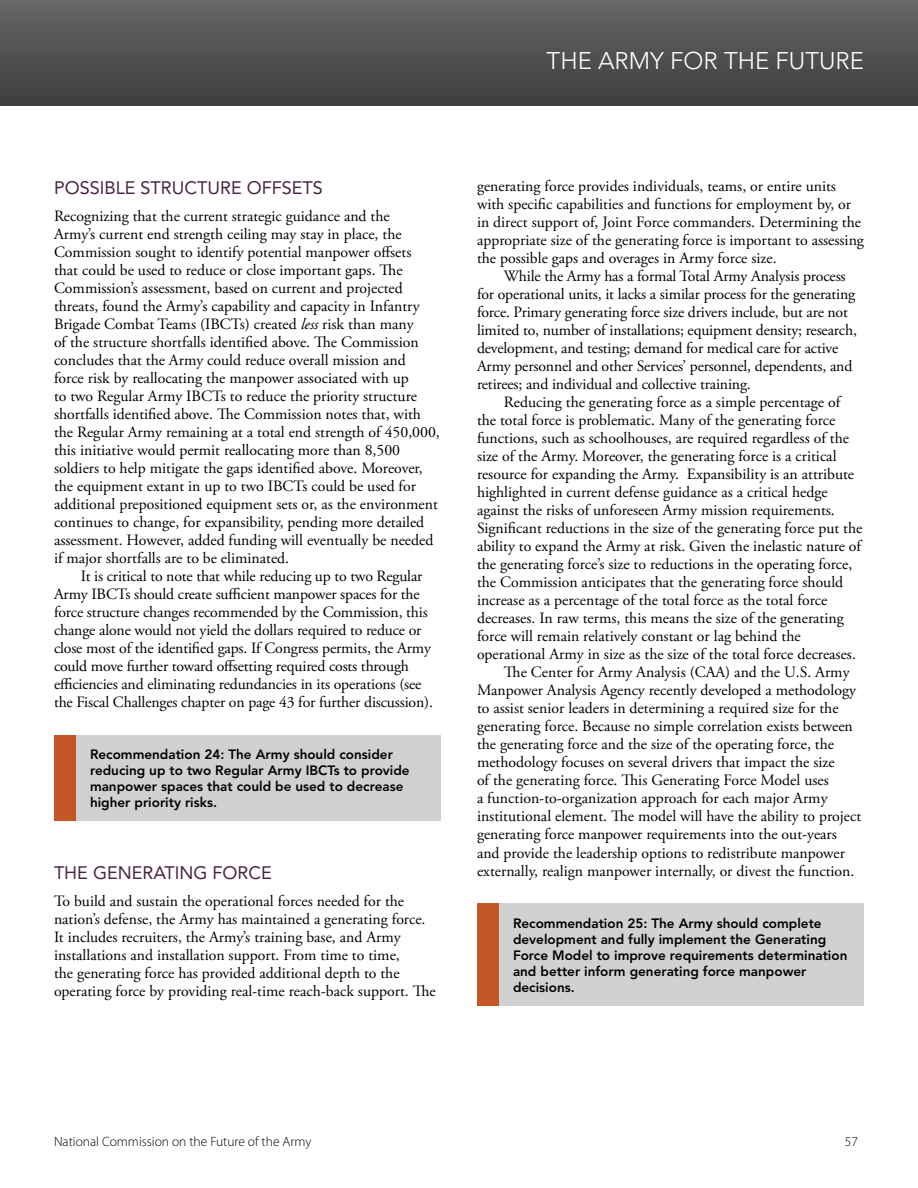
<style>
.page{position:relative;width:918px;height:1188px;background:#fff}
.page>*{position:absolute;margin:0;border:0;box-sizing:border-box;transform-origin:0 0}
.t1{font:300 24px "Avenir";color:#fff}
.t2{font:18px "Avenir";color:#4a2245}
.t3{font:15.75px/18px "Adobe Garamond Pro";color:#000}
.t4{font:800 13.5px/16.2px "Avenir";color:#000}
.t5{font:300 13.5px "Myriad Pro";color:#000}
.s1{font-style:italic}
</style>
<div class="page">
<div style="left:0;top:0;width:918px;height:105px;background:linear-gradient(to bottom,#686667,#3e3e3e)"></div>
<div style="left:54px;top:735px;width:387px;height:86px;background:#d2d1d1"></div>
<div style="left:477px;top:904px;width:387px;height:102px;background:#d2d1d1"></div>
<div style="left:54px;top:735px;width:22px;height:86px;background:#c45628"></div>
<div style="left:477px;top:904px;width:22px;height:102px;background:#c45628"></div>
<h1 class="t1" style="left:547px;top:46px;width:319px">THE ARMY FOR THE FUTURE</h1>
<p class="t2" style="left:54px;top:177px;width:270px">POSSIBLE STRUCTURE OFFSETS</p>
<p class="t3" style="left:54px;top:207px;width:337px">Recognizing that the current strategic guidance and the</p>
<p class="t3" style="left:54px;top:225px;width:349px">Army’s current end strength ceiling may stay in place, the</p>
<p class="t3" style="left:54px;top:243px;width:359px">Commission sought to identify potential manpower offsets</p>
<p class="t3" style="left:54px;top:261px;width:350px">that could be used to reduce or close important gaps. The</p>
<p class="t3" style="left:54px;top:279px;width:350px">Commission’s assessment, based on current and projected</p>
<p class="t3" style="left:54px;top:297px;width:367px">threats, found the Army’s capability and capacity in Infantry</p>
<p class="t3" style="left:54px;top:315px;width:361px">Brigade Combat Teams (IBCTs) created <span class="s1">less</span> risk than many</p>
<p class="t3" style="left:54px;top:333px;width:366px">of the structure shortfalls identified above. The Commission</p>
<p class="t3" style="left:54px;top:351px;width:353px">concludes that the Army could reduce overall mission and</p>
<p class="t3" style="left:54px;top:369px;width:356px">force risk by reallocating the manpower associated with up</p>
<p class="t3" style="left:54px;top:387px;width:365px">to two Regular Army IBCTs to reduce the priority structure</p>
<p class="t3" style="left:54px;top:405px;width:369px">shortfalls identified above. The Commission notes that, with</p>
<p class="t3" style="left:54px;top:423px;width:387px">the Regular Army remaining at a total end strength of 450,000,</p>
<p class="t3" style="left:54px;top:441px;width:348px">this initiative would permit reallocating more than 8,500</p>
<p class="t3" style="left:54px;top:459px;width:370px">soldiers to help mitigate the gaps identified above. Moreover,</p>
<p class="t3" style="left:54px;top:477px;width:364px">the equipment extant in up to two IBCTs could be used for</p>
<p class="t3" style="left:54px;top:495px;width:386px">additional prepositioned equipment sets or, as the environment</p>
<p class="t3" style="left:54px;top:513px;width:372px">continues to change, for expansibility, pending more detailed</p>
<p class="t3" style="left:54px;top:531px;width:381px">assessment. However, added funding will eventually be needed</p>
<p class="t3" style="left:54px;top:549px;width:237px">if major shortfalls are to be eliminated.</p>
<p class="t3" style="left:81px;top:567px;width:343px">It is critical to note that while reducing up to two Regular</p>
<p class="t3" style="left:54px;top:585px;width:367px">Army IBCTs should create sufficient manpower spaces for the</p>
<p class="t3" style="left:54px;top:603px;width:375px">force structure changes recommended by the Commission, this</p>
<p class="t3" style="left:54px;top:621px;width:369px">change alone would not yield the dollars required to reduce or</p>
<p class="t3" style="left:54px;top:639px;width:378px">close most of the identified gaps. If Congress permits, the Army</p>
<p class="t3" style="left:54px;top:657px;width:356px">could move further toward offsetting required costs through</p>
<p class="t3" style="left:54px;top:675px;width:369px">efficiencies and eliminating redundancies in its operations (see</p>
<p class="t3" style="left:54px;top:693px;width:381px">the Fiscal Challenges chapter on page 43 for further discussion).</p>
<p class="t4" style="left:90px;top:746px;width:321px">Recommendation 24: The Army should consider reducing up to two Regular Army IBCTs to provide manpower spaces that could be used to decrease higher priority risks.</p>
<p class="t2" style="left:54px;top:863px;width:219px">THE GENERATING FORCE</p>
<p class="t3" style="left:54px;top:893px;width:383px">To build and sustain the operational forces needed for the nation’s defense, the Army has maintained a generating force.<br>It includes recruiters, the Army’s training base, and Army installations and installation support. From time to time,<br>the generating force has provided additional depth to the operating force by providing real-time reach-back support. The</p>
<p class="t3" style="left:477px;top:178px;width:361px">generating force provides individuals, teams, or entire units</p>
<p class="t3" style="left:477px;top:196px;width:376px">with specific capabilities and functions for employment by, or</p>
<p class="t3" style="left:477px;top:214px;width:386px">in direct support of, Joint Force commanders. Determining the</p>
<p class="t3" style="left:477px;top:232px;width:388px">appropriate size of the generating force is important to assessing</p>
<p class="t3" style="left:477px;top:250px;width:301px">the possible gaps and overages in Army force size.</p>
<p class="t3" style="left:504px;top:268px;width:343px">While the Army has a formal Total Army Analysis process</p>
<p class="t3" style="left:477px;top:286px;width:380px">for operational units, it lacks a similar process for the generating</p>
<p class="t3" style="left:477px;top:304px;width:372px">force. Primary generating force size drivers include, but are not</p>
<p class="t3" style="left:477px;top:322px;width:381px">limited to, number of installations; equipment density; research,</p>
<p class="t3" style="left:477px;top:340px;width:363px">development, and testing; demand for medical care for active</p>
<p class="t3" style="left:477px;top:358px;width:377px">Army personnel and other Services’ personnel, dependents, and</p>
<p class="t3" style="left:477px;top:376px;width:275px">retirees; and individual and collective training.</p>
<p class="t3" style="left:504px;top:394px;width:338px">Reducing the generating force as a simple percentage of</p>
<p class="t3" style="left:477px;top:412px;width:360px">the total force is problematic. Many of the generating force</p>
<p class="t3" style="left:477px;top:430px;width:374px">functions, such as schoolhouses, are required regardless of the</p>
<p class="t3" style="left:477px;top:448px;width:361px">size of the Army. Moreover, the generating force is a critical</p>
<p class="t3" style="left:477px;top:466px;width:379px">resource for expanding the Army. Expansibility is an attribute</p>
<p class="t3" style="left:477px;top:484px;width:352px">highlighted in current defense guidance as a critical hedge</p>
<p class="t3" style="left:477px;top:502px;width:359px">against the risks of unforeseen Army mission requirements.</p>
<p class="t3" style="left:477px;top:520px;width:387px">Significant reductions in the size of the generating force put the</p>
<p class="t3" style="left:477px;top:538px;width:386px">ability to expand the Army at risk. Given the inelastic nature of</p>
<p class="t3" style="left:477px;top:556px;width:377px">the generating force’s size to reductions in the operating force,</p>
<p class="t3" style="left:477px;top:574px;width:368px">the Commission anticipates that the generating force should</p>
<p class="t3" style="left:477px;top:592px;width:352px">increase as a percentage of the total force as the total force</p>
<p class="t3" style="left:477px;top:610px;width:368px">decreases. In raw terms, this means the size of the generating</p>
<p class="t3" style="left:477px;top:628px;width:325px">force will remain relatively constant or lag behind the</p>
<p class="t3" style="left:477px;top:646px;width:381px">operational Army in size as the size of the total force decreases.</p>
<p class="t3" style="left:504px;top:664px;width:347px">The Center for Army Analysis (CAA) and the U.S. Army</p>
<p class="t3" style="left:477px;top:682px;width:381px">Manpower Analysis Agency recently developed a methodology</p>
<p class="t3" style="left:477px;top:700px;width:363px">to assist senior leaders in determining a required size for the</p>
<p class="t3" style="left:477px;top:718px;width:377px">generating force. Because no simple correlation exists between</p>
<p class="t3" style="left:477px;top:736px;width:359px">the generating force and the size of the operating force, the</p>
<p class="t3" style="left:477px;top:754px;width:359px">methodology focuses on several drivers that impact the size</p>
<p class="t3" style="left:477px;top:772px;width:353px">of the generating force. This Generating Force Model uses</p>
<p class="t3" style="left:477px;top:790px;width:352px">a function-to-organization approach for each major Army</p>
<p class="t3" style="left:477px;top:808px;width:386px">institutional element. The model will have the ability to project</p>
<p class="t3" style="left:477px;top:826px;width:361px">generating force manpower requirements into the out-years</p>
<p class="t3" style="left:477px;top:844px;width:370px">and provide the leadership options to redistribute manpower</p>
<p class="t3" style="left:477px;top:862px;width:379px">externally, realign manpower internally, or divest the function.</p>
<p class="t4" style="left:513px;top:915px;width:336px">Recommendation 25: The Army should complete development and fully implement the Generating Force Model to improve requirements determination and better inform generating force manpower decisions.</p>
<p class="t5" style="left:54px;top:1134px;width:259px">National Commission on the Future of the Army</p>
<p class="t5" style="left:845px;top:1134px;width:15px">57</p>
</div>
